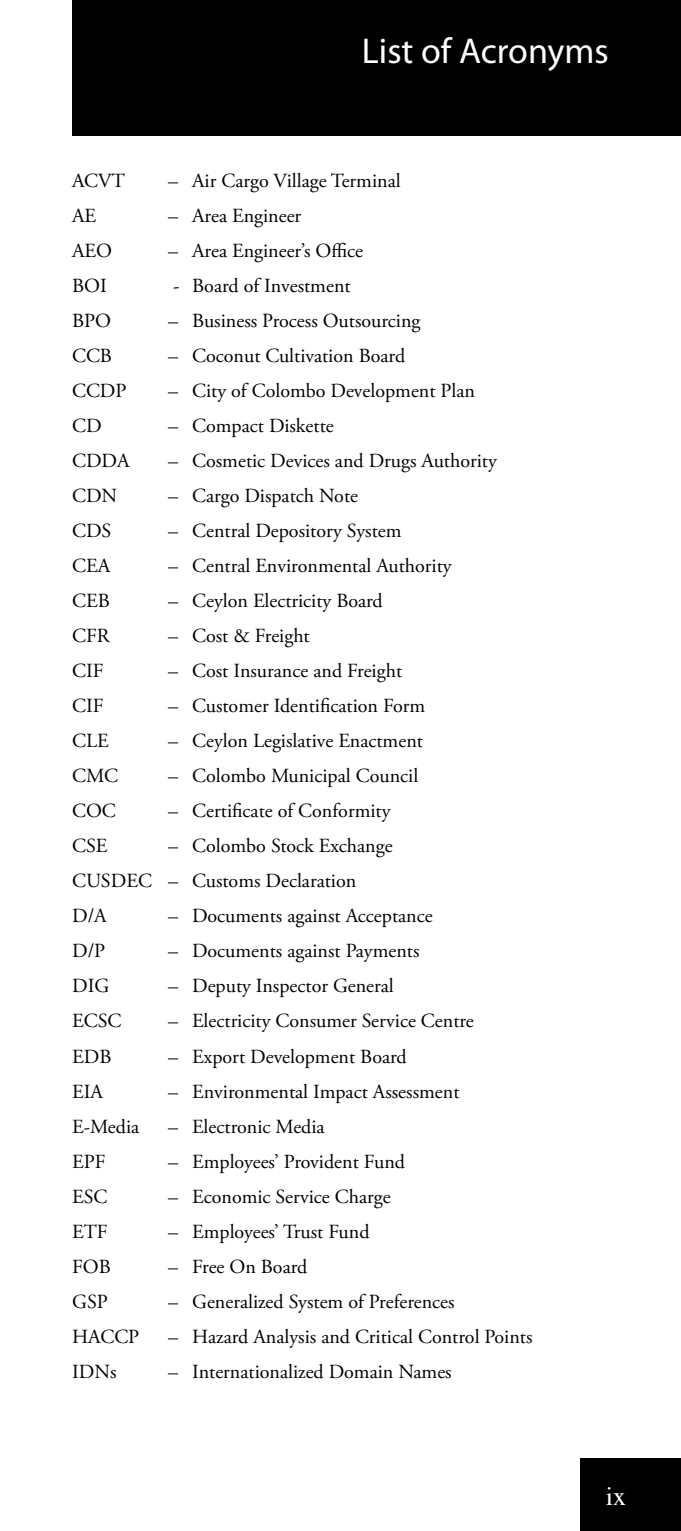
<style>
.page{position:relative;width:681px;height:1531px;background:#fff}
.page>*{position:absolute;margin:0;border:0;box-sizing:border-box;transform-origin:0 0}
.t1{font:36px "Myriad Pro";color:#fff}
.t2{font:26px "Times";color:#fff}
.t3{font:20px/35px "Adobe Garamond Pro";color:#000}
</style>
<div class="page">
<div style="left:580px;top:1459px;width:100px;height:72px;background:#000"></div>
<div style="left:72px;top:0;width:608px;height:136px;background:#000"></div>
<h1 class="t1" style="left:362px;top:29px;width:248px">List of Acronyms</h1>
<p class="t3" style="left:72px;top:164px;width:54px">ACVT</p>
<p class="t3" style="left:168px;top:164px;width:234px">– Air Cargo Village Terminal</p>
<p class="t3" style="left:72px;top:199px;width:26px">AE</p>
<p class="t3" style="left:168px;top:199px;width:134px">– Area Engineer</p>
<p class="t3" style="left:72px;top:234px;width:42px">AEO</p>
<p class="t3" style="left:168px;top:234px;width:196px">– Area Engineer’s Office</p>
<p class="t3" style="left:72px;top:269px;width:36px">BOI</p>
<p class="t3" style="left:173px;top:269px;width:179px">- Board of Investment</p>
<p class="t3" style="left:72px;top:304px;width:40px">BPO</p>
<p class="t3" style="left:168px;top:304px;width:254px">– Business Process Outsourcing</p>
<p class="t3" style="left:72px;top:339px;width:41px">CCB</p>
<p class="t3" style="left:168px;top:339px;width:238px">– Coconut Cultivation Board</p>
<p class="t3" style="left:72px;top:374px;width:56px">CCDP</p>
<p class="t3" style="left:168px;top:374px;width:308px">– City of Colombo Development Plan</p>
<p class="t3" style="left:72px;top:409px;width:31px">CD</p>
<p class="t3" style="left:168px;top:409px;width:167px">– Compact Diskette</p>
<p class="t3" style="left:72px;top:444px;width:59px">CDDA</p>
<p class="t3" style="left:168px;top:444px;width:330px">– Cosmetic Devices and Drugs Authority</p>
<p class="t3" style="left:72px;top:479px;width:47px">CDN</p>
<p class="t3" style="left:168px;top:479px;width:191px">– Cargo Dispatch Note</p>
<p class="t3" style="left:72px;top:514px;width:41px">CDS</p>
<p class="t3" style="left:168px;top:514px;width:235px">– Central Depository System</p>
<p class="t3" style="left:72px;top:549px;width:40px">CEA</p>
<p class="t3" style="left:168px;top:549px;width:285px">– Central Environmental Authority</p>
<p class="t3" style="left:72px;top:584px;width:39px">CEB</p>
<p class="t3" style="left:168px;top:584px;width:216px">– Ceylon Electricity Board</p>
<p class="t3" style="left:72px;top:619px;width:39px">CFR</p>
<p class="t3" style="left:168px;top:619px;width:143px">– Cost &amp; Freight</p>
<p class="t3" style="left:72px;top:654px;width:33px">CIF</p>
<p class="t3" style="left:168px;top:654px;width:235px">– Cost Insurance and Freight</p>
<p class="t3" style="left:72px;top:689px;width:33px">CIF</p>
<p class="t3" style="left:168px;top:689px;width:258px">– Customer Identification Form</p>
<p class="t3" style="left:72px;top:724px;width:38px">CLE</p>
<p class="t3" style="left:168px;top:724px;width:256px">– Ceylon Legislative Enactment</p>
<p class="t3" style="left:72px;top:759px;width:48px">CMC</p>
<p class="t3" style="left:168px;top:759px;width:251px">– Colombo Municipal Council</p>
<p class="t3" style="left:72px;top:794px;width:45px">COC</p>
<p class="t3" style="left:168px;top:794px;width:224px">– Certificate of Conformity</p>
<p class="t3" style="left:72px;top:829px;width:37px">CSE</p>
<p class="t3" style="left:72px;top:829px;width:322px;text-indent:96px">– Colombo Stock Exchange<br>CUSDEC – Customs Declaration<br>D/A</p>
<p class="t3" style="left:168px;top:899px;width:266px">– Documents against Acceptance</p>
<p class="t3" style="left:72px;top:934px;width:35px">D/P</p>
<p class="t3" style="left:168px;top:934px;width:253px">– Documents against Payments</p>
<p class="t3" style="left:72px;top:969px;width:39px">DIG</p>
<p class="t3" style="left:168px;top:969px;width:227px">– Deputy Inspector General</p>
<p class="t3" style="left:72px;top:1004px;width:51px">ECSC</p>
<p class="t3" style="left:168px;top:1004px;width:307px">– Electricity Consumer Service Centre</p>
<p class="t3" style="left:72px;top:1039px;width:41px">EDB</p>
<p class="t3" style="left:168px;top:1039px;width:240px">– Export Development Board</p>
<p class="t3" style="left:72px;top:1074px;width:32px">EIA</p>
<p class="t3" style="left:168px;top:1074px;width:293px">– Environmental Impact Assessment</p>
<p class="t3" style="left:72px;top:1109px;width:69px">E-Media</p>
<p class="t3" style="left:168px;top:1109px;width:158px">– Electronic Media</p>
<p class="t3" style="left:72px;top:1144px;width:35px">EPF</p>
<p class="t3" style="left:168px;top:1144px;width:238px">– Employees’ Provident Fund</p>
<p class="t3" style="left:72px;top:1179px;width:37px">ESC</p>
<p class="t3" style="left:168px;top:1179px;width:224px">– Economic Service Charge</p>
<p class="t3" style="left:72px;top:1214px;width:37px">ETF</p>
<p class="t3" style="left:168px;top:1214px;width:203px">– Employees’ Trust Fund</p>
<p class="t3" style="left:72px;top:1249px;width:40px">FOB</p>
<p class="t3" style="left:168px;top:1249px;width:141px">– Free On Board</p>
<p class="t3" style="left:72px;top:1284px;width:37px">GSP</p>
<p class="t3" style="left:168px;top:1284px;width:288px">– Generalized System of Preferences</p>
<p class="t3" style="left:72px;top:1319px;width:69px">HACCP</p>
<p class="t3" style="left:168px;top:1319px;width:365px">– Hazard Analysis and Critical Control Points</p>
<p class="t3" style="left:72px;top:1354px;width:46px">IDNs</p>
<p class="t3" style="left:168px;top:1354px;width:285px">– Internationalized Domain Names</p>
<h2 class="t2" style="left:605px;top:1472px;width:22px">ix</h2>
</div>
